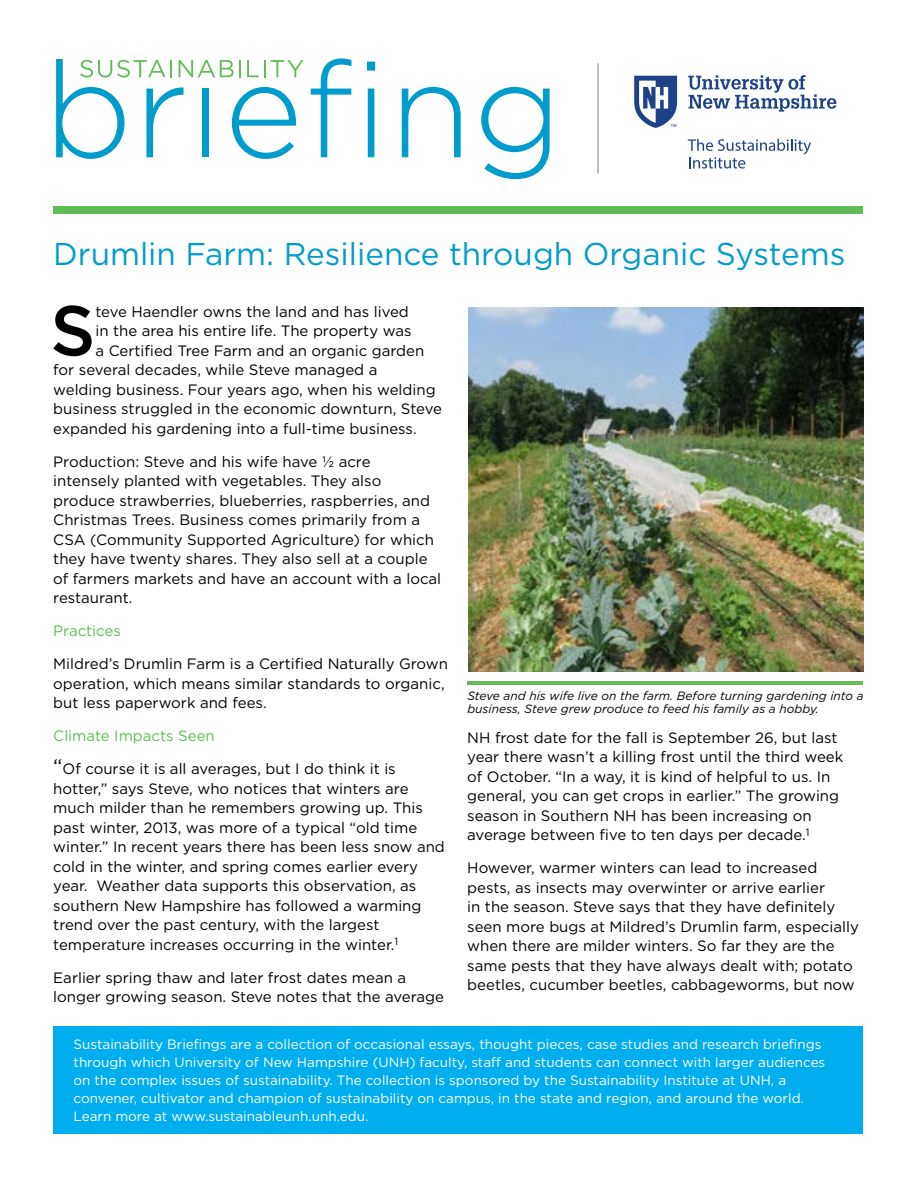
<style>
.page{position:relative;width:918px;height:1188px;background:#fff}
.page>*{position:absolute;margin:0;border:0;box-sizing:border-box;transform-origin:0 0}
.t1{font:500 70.65px "Gotham";color:#000}
.t2{font:31.5px "Gotham";color:#009ccc}
.t3{font:15px/19.5px "Gotham";color:#000}
.t4{font:15px "Gotham";color:#60bc56}
.t5{font:13.5px/18px "Gotham";color:#fff}
.t6{font:italic 12px/13.5px "Gotham";color:#000}
.t7{font:4.65px "Myriad Pro";color:#1e4287}
.s1{color:#60bc56}
.s2{font-size:21px}
</style>
<div class="page">
<svg style="left:311px;top:59px;width:40px;height:98px"></svg>
<svg style="left:367px;top:62px;width:8px;height:95px"></svg>
<svg style="left:402px;top:87px;width:59px;height:70px"></svg>
<svg style="left:481px;top:87px;width:69px;height:92px"></svg>
<hr style="left:597px;top:63px;width:2px;height:111px;background:#a6abaf">
<div style="left:53px;top:207px;width:810px;height:7px;background:#60bc56"></div>
<svg style="left:56px;top:59px;width:247px;height:100px"></svg>
<svg style="left:688px;top:75px;width:148px;height:37px"></svg>
<svg style="left:634px;top:76px;width:43px;height:52px"></svg>
<svg style="left:688px;top:139px;width:123px;height:30px"></svg>
<div style="left:53px;top:1026px;width:810px;height:108px;background:#00aeef"></div>
<img style="left:468px;top:307px;width:395px;height:365px">
<hr style="left:467px;top:682px;width:396px;height:3px;background:#60bc56">
<p class="t7" style="left:671px;top:123px;width:7px">TM</p>
<h2 class="t2" style="left:53px;top:234px;width:794px">Drumlin Farm: Resilience through Organic Systems</h2>
<h1 class="t1" style="left:50px;top:284px;width:47px">S</h1>
<p class="t3" style="left:95px;top:301px;width:315px">teve Haendler owns the land and has lived</p>
<p class="t3" style="left:95px;top:321px;width:318px">in the area his entire life. The property was</p>
<p class="t3" style="left:95px;top:340px;width:330px">a Certified Tree Farm and an organic garden</p>
<p class="t3" style="left:53px;top:360px;width:326px">for several decades, while Steve managed a</p>
<p class="t3" style="left:53px;top:379px;width:384px">welding business. Four years ago, when his welding</p>
<p class="t3" style="left:53px;top:399px;width:390px">business struggled in the economic downturn, Steve</p>
<p class="t3" style="left:53px;top:418px;width:365px">expanded his gardening into a full-time business.</p>
<p class="t3" style="left:53px;top:451px;width:389px">Production: Steve and his wife have ½ acre<br>intensely planted with vegetables. They also produce strawberries, blueberries, raspberries, and Christmas Trees. Business comes primarily from a CSA (Community Supported Agriculture) for which they have twenty shares. They also sell at a couple of farmers markets and have an account with a local restaurant.</p>
<p class="t4" style="left:53px;top:621px;width:69px">Practices</p>
<p class="t3" style="left:53px;top:654px;width:396px">Mildred’s Drumlin Farm is a Certified Naturally Grown operation, which means similar standards to organic, but less paperwork and fees.</p>
<p class="t3" style="left:53px;top:719px;width:344px;line-height:33px"><span class="s1">Climate Impacts Seen<br></span><span class="s2">“</span>Of course it is all averages, but I do think it is</p>
<p class="t3" style="left:53px;top:778px;width:393px">hotter,” says Steve, who notices that winters are much milder than he remembers growing up. This past winter, 2013, was more of a typical “old time winter.” In recent years there has been less snow and cold in the winter, and spring comes earlier every year. Weather data supports this observation, as southern New Hampshire has followed a warming trend over the past century, with the largest temperature increases occurring in the winter.<sup>1</sup></p>
<p class="t3" style="left:53px;top:967px;width:392px">Earlier spring thaw and later frost dates mean a longer growing season. Steve notes that the average</p>
<p class="t6" style="left:467px;top:688px;width:398px">Steve and his wife live on the farm. Before turning gardening into a business, Steve grew produce to feed his family as a hobby.</p>
<p class="t3" style="left:467px;top:727px;width:378px">NH frost date for the fall is September 26, but last year there wasn’t a killing frost until the third week of October. “In a way, it is kind of helpful to us. In general, you can get crops in earlier.” The growing season in Southern NH has been increasing on average between five to ten days per decade.<sup>1</sup></p>
<p class="t3" style="left:467px;top:858px;width:393px">However, warmer winters can lead to increased pests, as insects may overwinter or arrive earlier<br>in the season. Steve says that they have definitely seen more bugs at Mildred’s Drumlin farm, especially when there are milder winters. So far they are the same pests that they have always dealt with; potato beetles, cucumber beetles, cabbageworms, but now</p>
<p class="t5" style="left:74px;top:1034px;width:753px">Sustainability Briefings are a collection of occasional essays, thought pieces, case studies and research briefings through which University of New Hampshire (UNH) faculty, staff and students can connect with larger audiences on the complex issues of sustainability. The collection is sponsored by the Sustainability Institute at UNH, a convener, cultivator and champion of sustainability on campus, in the state and region, and around the world.<br>Learn more at www.sustainableunh.unh.edu.</p>
</div>
